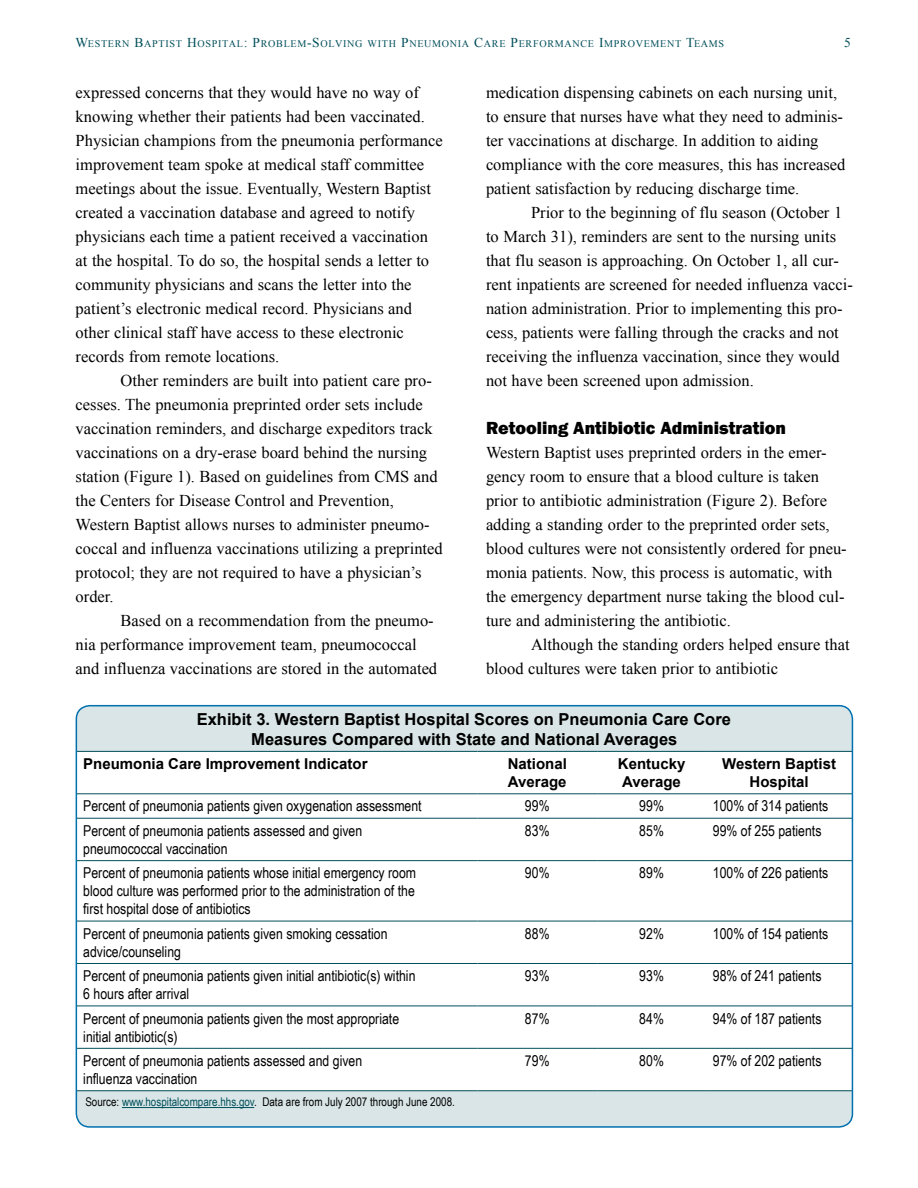
<style>
.page{position:relative;width:918px;height:1188px;background:#fff}
.page>*{position:absolute;margin:0;border:0;box-sizing:border-box;transform-origin:0 0}
.Head_B_-_Franklin{font:800 18px "Franklin Gothic";color:#000}
.BT_2_-_Times_IB{font:16.5px/24px "Times New Roman";color:#000}
.BT_-_Times_IB{font:16.5px/24px "Times New Roman";color:#000}
.Table_Head{font:700 16.5px/19.8px "Arial";color:#000;text-align:center}
.Table_text{font:15px/18px "Arial Narrow";color:#000}
.Table_Head-2{font:700 15px/18px "Arial";color:#000}
.t1{font:13.5px "Times New Roman";color:#004f5a}
.Table_source_-_Aria{font:12px "Arial Narrow";color:#000}
.t2{font:10.2px "Times New Roman";letter-spacing:.065em;color:#004f5a}
.s1{font-size:13.5px}
.s2{color:#004f5a}
</style>
<div class="page">
<div style="left:76px;top:706px;width:776px;height:421px;background:#d9e5e6;border-radius:14px"></div>
<hr style="left:122px;top:1107px;width:132px;height:1px;background:#004f5a">
<div style="left:79px;top:752px;width:771px;height:338px;background:#fff"></div>
<hr style="left:77px;top:751px;width:400px;height:1px;background:#004f5a">
<hr style="left:477px;top:751px;width:120px;height:1px;background:#004f5a">
<hr style="left:597px;top:751px;width:109px;height:1px;background:#004f5a">
<hr style="left:706px;top:751px;width:146px;height:1px;background:#004f5a">
<hr style="left:77px;top:793px;width:400px;height:1px;background:#004f5a">
<hr style="left:477px;top:793px;width:120px;height:1px;background:#004f5a">
<hr style="left:597px;top:793px;width:109px;height:1px;background:#004f5a">
<hr style="left:706px;top:793px;width:146px;height:1px;background:#004f5a">
<hr style="left:77px;top:818px;width:400px;height:1px;background:#004f5a">
<hr style="left:477px;top:818px;width:120px;height:1px;background:#004f5a">
<hr style="left:597px;top:818px;width:109px;height:1px;background:#004f5a">
<hr style="left:706px;top:818px;width:146px;height:1px;background:#004f5a">
<hr style="left:77px;top:860px;width:400px;height:1px;background:#004f5a">
<hr style="left:477px;top:860px;width:120px;height:1px;background:#004f5a">
<hr style="left:597px;top:860px;width:109px;height:1px;background:#004f5a">
<hr style="left:706px;top:860px;width:146px;height:1px;background:#004f5a">
<hr style="left:77px;top:921px;width:400px;height:1px;background:#004f5a">
<hr style="left:477px;top:921px;width:120px;height:1px;background:#004f5a">
<hr style="left:597px;top:921px;width:109px;height:1px;background:#004f5a">
<hr style="left:706px;top:921px;width:146px;height:1px;background:#004f5a">
<hr style="left:77px;top:963px;width:400px;height:1px;background:#004f5a">
<hr style="left:477px;top:963px;width:120px;height:1px;background:#004f5a">
<hr style="left:597px;top:963px;width:109px;height:1px;background:#004f5a">
<hr style="left:706px;top:963px;width:146px;height:1px;background:#004f5a">
<hr style="left:77px;top:1006px;width:400px;height:1px;background:#004f5a">
<hr style="left:477px;top:1006px;width:120px;height:1px;background:#004f5a">
<hr style="left:597px;top:1006px;width:109px;height:1px;background:#004f5a">
<hr style="left:706px;top:1006px;width:146px;height:1px;background:#004f5a">
<hr style="left:77px;top:1048px;width:400px;height:1px;background:#004f5a">
<hr style="left:477px;top:1048px;width:120px;height:1px;background:#004f5a">
<hr style="left:597px;top:1048px;width:109px;height:1px;background:#004f5a">
<hr style="left:706px;top:1048px;width:146px;height:1px;background:#004f5a">
<hr style="left:77px;top:1090px;width:400px;height:1px;background:#004f5a">
<hr style="left:477px;top:1090px;width:120px;height:1px;background:#004f5a">
<hr style="left:597px;top:1090px;width:109px;height:1px;background:#004f5a">
<hr style="left:706px;top:1090px;width:146px;height:1px;background:#004f5a">
<div style="left:76px;top:705px;width:777px;height:423px;border:2px solid #0070af;border-radius:14px"></div>
<p class="t2" style="left:76px;top:37px;width:650px"><span class="s1">W</span>ESTERN <span class="s1">B</span>APTIST <span class="s1">H</span>OSPITAL <span class="s1">: P</span>ROBLEM<span class="s1">-S</span> OLVING WITH <span class="s1">P</span>NEUMONIA <span class="s1">C</span>ARE <span class="s1">P</span>ERFORMANCE <span class="s1">I</span>MPROVEMENT <span class="s1">T</span>EAMS</p>
<p class="t1" style="left:844px;top:34px;width:8px">5</p>
<p class="BT_-_Times_IB" style="left:76px;top:80px;width:369px">expressed concerns that they would have no way of knowing whether their patients had been vaccinated.<br>Physician champions from the pneumonia performance improvement team spoke at medical staff committee meetings about the issue. Eventually, Western Baptist created a vaccination database and agreed to notify physicians each time a patient received a vaccination at the hospital. To do so, the hospital sends a letter to community physicians and scans the letter into the patient’s electronic medical record. Physicians and other clinical staff have access to these electronic records from remote locations.</p>
<p class="BT_2_-_Times_IB" style="left:76px;top:368px;width:369px;text-indent:45px">Other reminders are built into patient care pro&shy;cesses. The pneumonia preprinted order sets include vaccination reminders, and discharge expeditors track vaccinations on a dry-erase board behind the nursing station (Figure 1). Based on guidelines from CMS and the Centers for Disease Control and Prevention, Western Baptist allows nurses to administer pneumo&shy;coccal and influenza vaccinations utilizing a preprinted protocol; they are not required to have a physician’s order.</p>
<p class="BT_2_-_Times_IB" style="left:76px;top:608px;width:363px;text-indent:45px">Based on a recommendation from the pneumo&shy;nia performance improvement team, pneumococcal and influenza vaccinations are stored in the automated</p>
<p class="BT_2_-_Times_IB" style="left:486px;top:80px;width:361px">medication dispensing cabinets on each nursing unit, to ensure that nurses have what they need to adminis&shy;ter vaccinations at discharge. In addition to aiding compliance with the core measures, this has increased patient satisfaction by reducing discharge time.</p>
<p class="BT_2_-_Times_IB" style="left:486px;top:200px;width:369px;text-indent:45px">Prior to the beginning of flu season (October 1 to March 31), reminders are sent to the nursing units that flu season is approaching. On October 1, all cur&shy;rent inpatients are screened for needed influenza vacci&shy;nation administration. Prior to implementing this pro&shy;cess, patients were falling through the cracks and not receiving the influenza vaccination, since they would not have been screened upon admission.</p>
<p class="Head_B_-_Franklin" style="left:486px;top:416px;width:302px">Retooling Antibiotic Administration</p>
<p class="BT_-_Times_IB" style="left:486px;top:440px;width:362px">Western Baptist uses preprinted orders in the emer&shy;gency room to ensure that a blood culture is taken prior to antibiotic administration (Figure 2). Before adding a standing order to the preprinted order sets, blood cultures were not consistently ordered for pneu&shy;monia patients. Now, this process is automatic, with the emergency department nurse taking the blood cul&shy;ture and administering the antibiotic.</p>
<p class="BT_2_-_Times_IB" style="left:486px;top:632px;width:365px;text-indent:45px">Although the standing orders helped ensure that blood cultures were taken prior to antibiotic</p>
<p class="Table_Head" style="left:197px;top:710px;width:536px">Exhibit 3. Western Baptist Hospital Scores on Pneumonia Care Core<br>Measures Compared with State and National Averages</p>
<p class="Table_Head-2" style="left:83px;top:755px;width:286px">Pneumonia Care Improvement Indicator</p>
<p class="Table_Head-2" style="left:508px;top:755px;width:61px">National<br>Average</p>
<p class="Table_Head-2" style="left:618px;top:755px;width:69px">Kentucky<br>Average</p>
<p class="Table_Head-2" style="left:722px;top:755px;width:115px;text-align:center">Western Baptist<br>Hospital</p>
<p class="Table_text" style="left:83px;top:797px;width:340px">Percent of pneumonia patients given oxygenation assessment</p>
<p class="Table_text" style="left:525px;top:797px;width:26px">99%</p>
<p class="Table_text" style="left:639px;top:797px;width:26px">99%</p>
<p class="Table_text" style="left:713px;top:797px;width:117px">100% of 314 patients</p>
<p class="Table_text" style="left:83px;top:821px;width:280px">Percent of pneumonia patients assessed and given pneumococcal vaccination</p>
<p class="Table_text" style="left:525px;top:821px;width:26px">83%</p>
<p class="Table_text" style="left:639px;top:821px;width:26px">85%</p>
<p class="Table_text" style="left:713px;top:821px;width:110px">99% of 255 patients</p>
<p class="Table_text" style="left:83px;top:863px;width:334px;text-align:justify">Percent of pneumonia patients whose initial emergency room blood culture was performed prior to the administration of the first hospital dose of antibiotics</p>
<p class="Table_text" style="left:525px;top:863px;width:26px">90%</p>
<p class="Table_text" style="left:639px;top:863px;width:26px">89%</p>
<p class="Table_text" style="left:713px;top:863px;width:117px">100% of 226 patients</p>
<p class="Table_text" style="left:83px;top:924px;width:306px">Percent of pneumonia patients given smoking cessation advice/counseling</p>
<p class="Table_text" style="left:525px;top:924px;width:26px">88%</p>
<p class="Table_text" style="left:639px;top:924px;width:26px">92%</p>
<p class="Table_text" style="left:713px;top:924px;width:117px">100% of 154 patients</p>
<p class="Table_text" style="left:83px;top:966px;width:334px">Percent of pneumonia patients given initial antibiotic(s) within<br>6 hours after arrival</p>
<p class="Table_text" style="left:525px;top:966px;width:26px">93%</p>
<p class="Table_text" style="left:639px;top:966px;width:26px">93%</p>
<p class="Table_text" style="left:713px;top:966px;width:110px">98% of 241 patients</p>
<p class="Table_text" style="left:83px;top:1009px;width:317px">Percent of pneumonia patients given the most appropriate initial antibiotic(s)</p>
<p class="Table_text" style="left:525px;top:1009px;width:26px">87%</p>
<p class="Table_text" style="left:639px;top:1009px;width:26px">84%</p>
<p class="Table_text" style="left:713px;top:1009px;width:110px">94% of 187 patients</p>
<p class="Table_text" style="left:83px;top:1051px;width:280px">Percent of pneumonia patients assessed and given influenza vaccination</p>
<p class="Table_text" style="left:525px;top:1051px;width:26px">79%</p>
<p class="Table_text" style="left:639px;top:1051px;width:26px">80%</p>
<p class="Table_text" style="left:713px;top:1051px;width:110px">97% of 202 patients</p>
<p class="Table_source_-_Aria" style="left:85px;top:1093px;width:371px">Source: <span class="s2">www.hospitalcompare.hhs.gov</span>. Data are from July 2007 through June 2008.</p>
</div>
